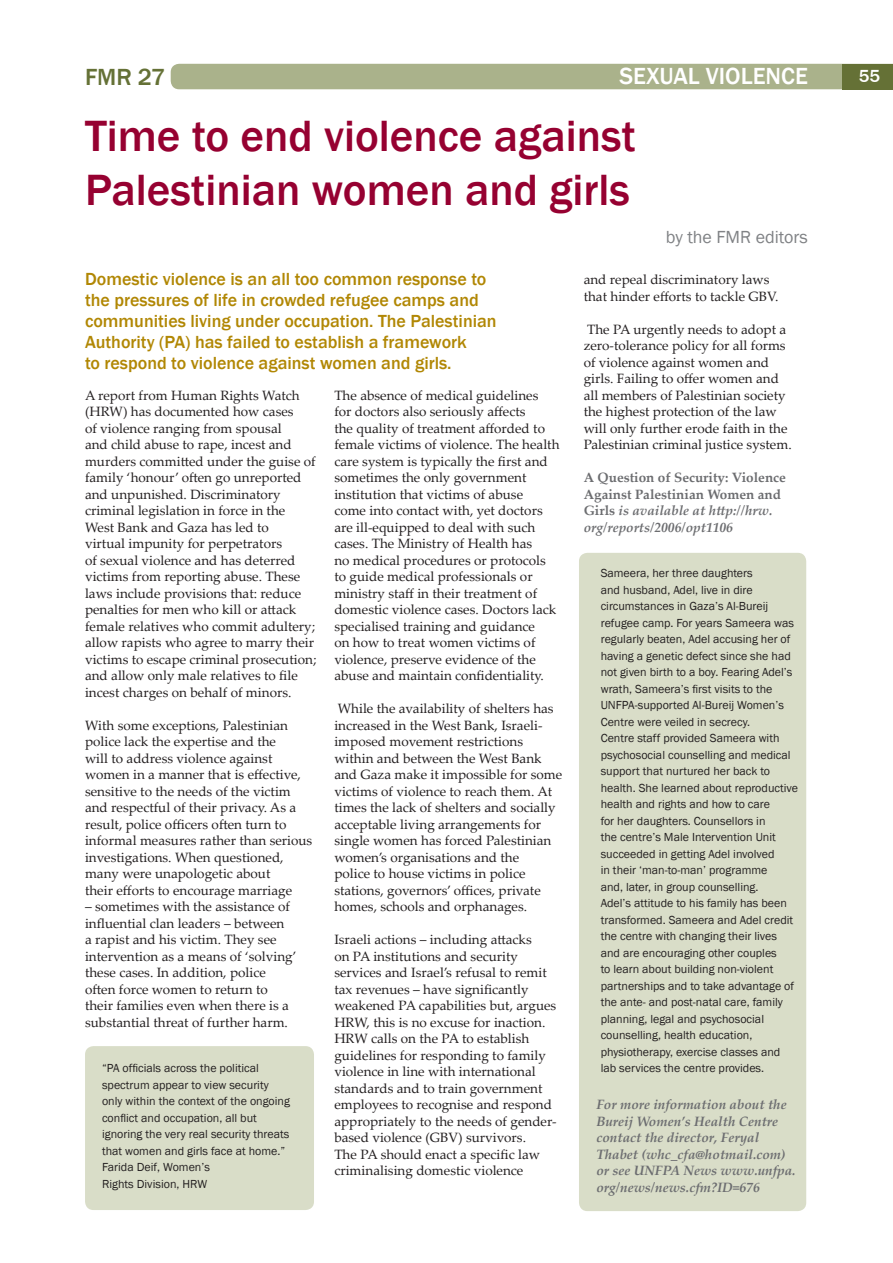
<style>
.page{position:relative;width:893px;height:1263px;background:#fff}
.page>*{position:absolute;margin:0;border:0;box-sizing:border-box;transform-origin:0 0}
._4_article_header{font:500 45px/54px "Franklin Gothic";color:#960131}
._4_subject_title_run{font:500 24px "Franklin Gothic";color:#fff}
._4_subject_title_run-2{font:500 24px "Franklin Gothic";color:#657136}
._4_para_leader_copy{font:500 18px/21px "Franklin Gothic";color:#b18704}
._4_authors_name{font:18px "Franklin Gothic";color:#808285}
._4_folio_right{font:500 18px "Franklin Gothic";color:#fff}
._4_body_copy{font:13.5px/16.5px "Palatino Linotype";color:#231f20}
._4_author_biog_conta{font:italic 700 13.5px/16.5px "Palatino Linotype";color:#6c6d70}
._4_author_biog_conta-2{font:700 13.5px/16.5px "Palatino Linotype";color:#6c6d70}
._4_body_copy_box{font:12px/16.5px "Franklin Gothic";color:#231f20}
.s1{font-style:italic}
</style>
<div class="page">
<div style="left:85px;top:1046px;width:229px;height:164px;background:#d9ddc8;border-radius:9px"></div>
<div style="left:579px;top:553px;width:227px;height:658px;background:#d9ddc8;border-radius:9px"></div>
<div style="left:171px;top:64px;width:671px;height:25px;background:#aab28b"></div>
<div style="left:842px;top:64px;width:51px;height:25px;background:#657136"></div>
<p class="_4_subject_title_run-2" style="left:85px;top:63px;width:82px">FMR 27</p>
<p class="_4_subject_title_run" style="left:619px;top:62px;width:190px">SEXUAL VIOLENCE</p>
<p class="_4_folio_right" style="left:859px;top:65px;width:11px">55</p>
<p class="_4_article_header" style="left:85px;top:109px;width:552px">Time to end violence against<br>Palestinian women and girls</p>
<p class="_4_authors_name" style="left:666px;top:226px;width:143px">by the FMR editors</p>
<p class="_4_para_leader_copy" style="left:85px;top:268px;width:413px">Domestic violence is an all too common response to the pressures of life in crowded refugee camps and communities living under occupation. The Palestinian Authority (PA) has failed to establish a framework<br>to respond to violence against women and girls.</p>
<p class="_4_body_copy" style="left:85px;top:386px;width:233px">A report from Human Rights Watch (HRW) has documented how cases<br>of violence ranging from spousal<br>and child abuse to rape, incest and murders committed under the guise of family ‘honour’ often go unreported and unpunished. Discriminatory criminal legislation in force in the West Bank and Gaza has led to<br>virtual impunity for perpetrators<br>of sexual violence and has deterred victims from reporting abuse. These laws include provisions that: reduce penalties for men who kill or attack female relatives who commit adultery; allow rapists who agree to marry their victims to escape criminal prosecution; and allow only male relatives to file incest charges on behalf of minors.</p>
<p class="_4_body_copy" style="left:85px;top:716px;width:229px">With some exceptions, Palestinian police lack the expertise and the<br>will to address violence against women in a manner that is effective, sensitive to the needs of the victim and respectful of their privacy. As a result, police officers often turn to informal measures rather than serious investigations. When questioned, many were unapologetic about<br>their efforts to encourage marriage</p>
<p class="_4_body_copy" style="left:85px;top:898px;width:213px">– sometimes with the assistance of influential clan leaders – between<br>a rapist and his victim. They see intervention as a means of ‘solving’ these cases. In addition, police often force women to return to their families even when there is a substantial threat of further harm.</p>
<p class="_4_body_copy_box" style="left:102px;top:1060px;width:189px">“PA officials across the political spectrum appear to view security only within the context of the ongoing conflict and occupation, all but ignoring the very real security threats that women and girls face at home.”</p>
<p class="_4_body_copy_box" style="left:102px;top:1159px;width:109px">Farida Deif, Women’s<br>Rights Division, HRW</p>
<p class="_4_body_copy" style="left:334px;top:386px;width:227px">The absence of medical guidelines<br>for doctors also seriously affects<br>the quality of treatment afforded to female victims of violence. The health care system is typically the first and sometimes the only government institution that victims of abuse<br>come into contact with, yet doctors are ill-equipped to deal with such cases. The Ministry of Health has<br>no medical procedures or protocols to guide medical professionals or ministry staff in their treatment of domestic violence cases. Doctors lack specialised training and guidance<br>on how to treat women victims of violence, preserve evidence of the abuse and maintain confidentiality.</p>
<p class="_4_body_copy" style="left:334px;top:700px;width:229px">While the availability of shelters has increased in the West Bank, Israeli&shy;imposed movement restrictions within and between the West Bank and Gaza make it impossible for some victims of violence to reach them. At times the lack of shelters and socially acceptable living arrangements for single women has forced Palestinian women’s organisations and the<br>police to house victims in police stations, governors’ offices, private homes, schools and orphanages.</p>
<p class="_4_body_copy" style="left:334px;top:931px;width:224px">Israeli actions – including attacks<br>on PA institutions and security services and Israel’s refusal to remit tax revenues – have significantly weakened PA capabilities but, argues HRW, this is no excuse for inaction.<br>HRW calls on the PA to establish guidelines for responding to family violence in line with international standards and to train government employees to recognise and respond appropriately to the needs of gender&shy;based violence (GBV) survivors.<br>The PA should enact a specific law criminalising domestic violence</p>
<p class="_4_body_copy" style="left:584px;top:271px;width:196px">and repeal discriminatory laws that hinder efforts to tackle GBV.</p>
<p class="_4_body_copy" style="left:584px;top:320px;width:210px">The PA urgently needs to adopt a zero-tolerance policy for all forms of violence against women and girls. Failing to offer women and all members of Palestinian society the highest protection of the law will only further erode faith in the Palestinian criminal justice system.</p>
<p class="_4_author_biog_conta-2" style="left:584px;top:469px;width:204px">A Question of Security: Violence<br>Against Palestinian Women and<br>Girls <span class="s1">is available at http://hrw. org/reports/2006/opt1106</span></p>
<p class="_4_body_copy_box" style="left:601px;top:565px;width:199px">Sameera, her three daughters<br>and husband, Adel, live in dire circumstances in Gaza’s Al-Bureij refugee camp. For years Sameera was regularly beaten, Adel accusing her of having a genetic defect since she had not given birth to a boy. Fearing Adel’s wrath, Sameera’s first visits to the UNFPA-supported Al-Bureij Women’s Centre were veiled in secrecy.<br>Centre staff provided Sameera with psychosocial counselling and medical support that nurtured her back to health. She learned about reproductive health and rights and how to care<br>for her daughters. Counsellors in<br>the centre’s Male Intervention Unit succeeded in getting Adel involved<br>in their ‘man-to-man’ programme<br>and, later, in group counselling.<br>Adel’s attitude to his family has been transformed. Sameera and Adel credit the centre with changing their lives and are encouraging other couples<br>to learn about building non-violent partnerships and to take advantage of the ante- and post-natal care, family planning, legal and psychosocial counselling, health education, physiotherapy, exercise classes and lab services the centre provides.</p>
<p class="_4_author_biog_conta" style="left:596px;top:1096px;width:201px">For more information about the<br>Bureij Women’s Health Centre contact the director, Feryal<br>Thabet (whc_cfa@hotmail.com) or see UNFPA News www.unfpa. org/news/news.cfm?ID=676</p>
</div>
